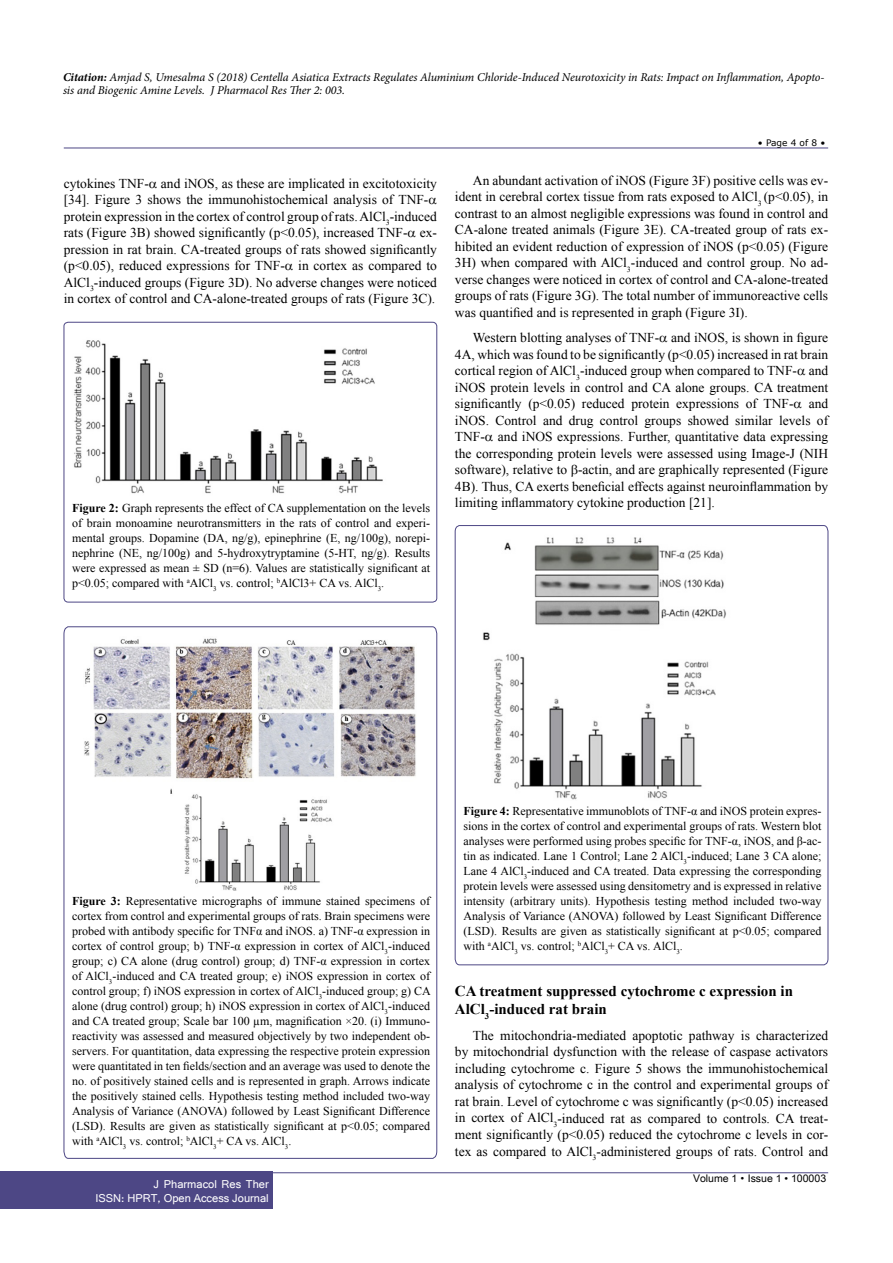
<style>
.page{position:relative;width:893px;height:1263px;background:#fff}
.page>*{position:absolute;margin:0;border:0;box-sizing:border-box;transform-origin:0 0}
.t1{font:700 15px/18px "Times New Roman";color:#000}
.t2{font:13.5px/16.5px "Times New Roman";color:#000;text-align:justify}
.t3{font:12px/15px "Times New Roman";color:#000;text-align:justify}
.t4{font:italic 12px/13.5px "Minion Pro";letter-spacing:-.005em;color:#000}
.t5{font:12px/14.2px "Shruti";color:#fff;text-align:right}
.t6{font:10.5px "Arial Unicode MS";color:#000}
.t7{font:9px "MS Reference Sans Serif";color:#000}
.s1{font-weight:700}
.s2{font-family:"Batang"}
</style>
<div class="page">
<hr style="left:64px;top:148px;width:764px;height:1px;background:#4d4785">
<hr style="left:64px;top:1172px;width:764px;height:1px;background:#4d4785">
<div style="left:0;top:1171px;width:273px;height:38px;background:#4d4785"></div>
<div style="left:64px;top:322px;width:373px;height:280px;border:1px solid #4d4785;border-radius:4px"></div>
<svg style="left:455px;top:525px;width:373px;height:440px"></svg>
<svg style="left:64px;top:626px;width:373px;height:533px"></svg>
<img style="left:74px;top:340px;width:309px;height:154px">
<img style="left:463px;top:532px;width:358px;height:268px">
<img style="left:83px;top:637px;width:336px;height:254px">
<p class="t4" style="left:63px;top:70px;width:763px"><span class="s1">Citation:</span> Amjad S, Umesalma S (2018) Centella Asiatica Extracts Regulates Aluminium Chloride-Induced Neurotoxicity in Rats: Impact on Inflammation, Apopto&shy;sis and Biogenic Amine Levels. J Pharmacol Res Ther 2: 003.</p>
<p class="t7" style="left:758px;top:137px;width:69px">• Page 4 of 8 •</p>
<p class="t2" style="left:64px;top:175px;width:375px;text-align:left">cytokines TNF- and iNOS, as these are implicated in excitotoxicity [34]. Figure 3 shows the immunohistochemical analysis of TNF&shy;protein expression in the cortex of control group of rats. AlCl<sub>3</sub>-induced rats (Figure 3B) showed significantly (p&lt;0.05), increased TNF- ex&shy;pression in rat brain. CA-treated groups of rats showed significantly (p&lt;0.05), reduced expressions for TNF- in cortex as compared to AlCl<sub>3</sub>-induced groups (Figure 3D). No adverse changes were noticed in cortex of control and CA-alone-treated groups of rats (Figure 3C).</p>
<p class="t2" style="left:455px;top:172px;width:375px;text-indent:18px">An abundant activation of iNOS (Figure 3F) positive cells was ev&shy;ident in cerebral cortex tissue from rats exposed to AlCl<sub>3</sub> (p&lt;0.05), in contrast to an almost negligible expressions was found in control and CA-alone treated animals (Figure 3E). CA-treated group of rats ex&shy;hibited an evident reduction of expression of iNOS (p&lt;0.05) (Figure 3H) when compared with AlCl<sub>3</sub>-induced and control group. No ad&shy;verse changes were noticed in cortex of control and CA-alone-treated groups of rats (Figure 3G). The total number of immunoreactive cells was quantified and is represented in graph (Figure 3I).</p>
<p class="t2" style="left:455px;top:329px;width:375px;text-indent:18px">Western blotting analyses of TNF- and iNOS, is shown in figure 4A, which was found to be significantly (p&lt;0.05) increased in rat brain cortical region of AlCl<sub>3</sub>-induced group when compared to TNF- and iNOS protein levels in control and CA alone groups. CA treatment significantly (p&lt;0.05) reduced protein expressions of TNF- and iNOS. Control and drug control groups showed similar levels of TNF- and iNOS expressions. Further, quantitative data expressing the corresponding protein levels were assessed using Image-J (NIH software), relative to -actin, and are graphically represented (Figure 4B). Thus, CA exerts beneficial effects against neuroinflammation by limiting inflammatory cytokine production [21].</p>
<p class="t3" style="left:72px;top:501px;width:359px"><span class="s1">Figure 2:</span> Graph represents the effect of CA supplementation on the levels of brain monoamine neurotransmitters in the rats of control and experi&shy;mental groups. Dopamine (DA, ng/g), epinephrine (E, ng/100g), norepi&shy;nephrine (NE, ng/100g) and 5-hydroxytryptamine (5-HT, ng/g). Results were expressed as mean ± SD (n=6). Values are statistically significant at p&lt;0.05; compared with <sup>a</sup>AlCl<sub>3</sub> vs. control; <sup>b</sup>AlCl3+ CA vs. AlCl<sub>3</sub>.</p>
<p class="t3" style="left:72px;top:893px;width:360px"><span class="s1">Figure 3:</span> Representative micrographs of immune stained specimens of cortex from control and experimental groups of rats. Brain specimens were probed with antibody specific for TNFα and iNOS. a) TNF-α expression in cortex of control group; b) TNF-α expression in cortex of AlCl<sub>3</sub>-induced group; c) CA alone (drug control) group; d) TNF-α expression in cortex of AlCl<sub>3</sub>-induced and CA treated group; e) iNOS expression in cortex of control group; f) iNOS expression in cortex of AlCl<sub>3</sub>-induced group; g) CA alone (drug control) group; h) iNOS expression in cortex of AlCl<sub>3</sub>-induced and CA treated group; Scale bar 100 µm, magnification ×20. (i) Immuno&shy;reactivity was assessed and measured objectively by two independent ob&shy;servers. For quantitation, data expressing the respective protein expression were quantitated in ten fields/section and an average was used to denote the no. of positively stained cells and is represented in graph. Arrows indicate the positively stained cells. Hypothesis testing method included two-way Analysis of Variance (ANOVA) followed by Least Significant Difference (LSD). Results are given as statistically significant at p&lt;0.05; compared with <sup>a</sup>AlCl<sub>3</sub> vs. control; <sup>b</sup>AlCl<sub>3</sub>+ CA vs. AlCl<sub>3</sub>.</p>
<p class="t5" style="left:95px;top:1176px;width:175px">J Pharmacol Res Ther<br>ISSN: HPRT, Open Access Journal</p>
<p class="t3" style="left:464px;top:803px;width:359px"><span class="s1">Figure 4:</span> Representative immunoblots of TNF-α and iNOS protein expres&shy;sions in the cortex of control and experimental groups of rats. Western blot analyses were performed using probes specific for TNF-α, iNOS, and β-ac&shy;tin as indicated. Lane 1 Control; Lane 2 AlCl<sub>3</sub>-induced; Lane 3 CA alone; Lane 4 AlCl<sub>3</sub>-induced and CA treated. Data expressing the corresponding protein levels were assessed using densitometry and is expressed in relative intensity (arbitrary units). Hypothesis testing method included two-way Analysis of Variance (ANOVA) followed by Least Significant Difference (LSD). Results are given as statistically significant at p&lt;0.05; compared with <sup>a</sup>AlCl<sub>3</sub> vs. control; <sup>b</sup>AlCl<sub>3</sub>+ CA vs. AlCl<sub>3</sub>.</p>
<p class="t1" style="left:455px;top:982px;width:340px">CA treatment suppressed cytochrome c expression in<br>AlCl<sub>3</sub>-induced rat brain</p>
<p class="t2" style="left:455px;top:1027px;width:375px;text-indent:18px">The mitochondria-mediated apoptotic pathway is characterized by mitochondrial dysfunction with the release of caspase activators including cytochrome c. Figure 5 shows the immunohistochemical analysis of cytochrome c in the control and experimental groups of rat brain. Level of cytochrome c was significantly (p&lt;0.05) increased in cortex of AlCl<sub>3</sub>-induced rat as compared to controls. CA treat&shy;ment significantly (p&lt;0.05) reduced the cytochrome c levels in cor&shy;tex as compared to AlCl<sub>3</sub>-administered groups of rats. Control and</p>
<p class="t6" style="left:693px;top:1170px;width:135px">Volume 1 <span class="s2">•</span> Issue 1 • 100003</p>
</div>
